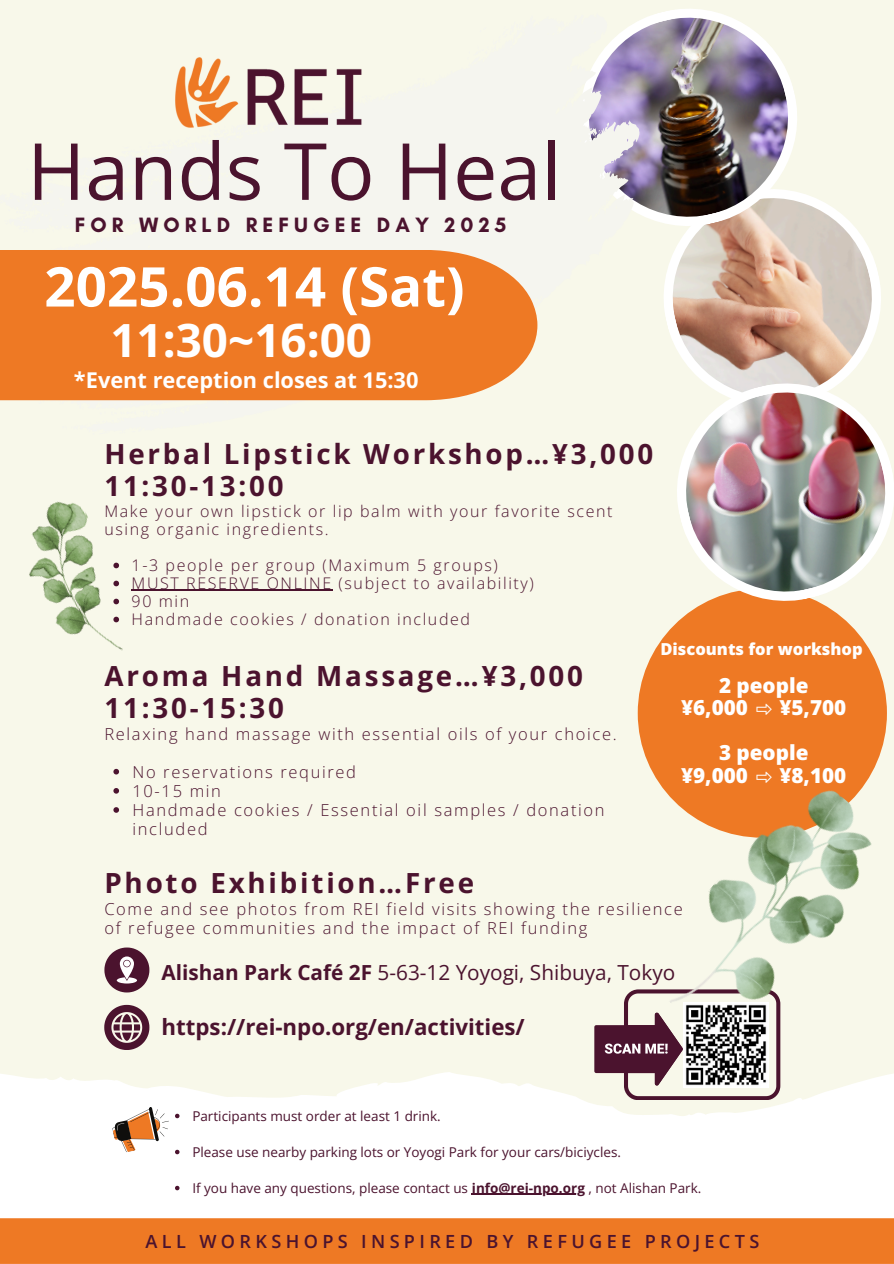
<style>
.page{position:relative;width:894px;height:1264px;background:#fff}
.page>*{position:absolute;margin:0;border:0;box-sizing:border-box;transform-origin:0 0}
.t1{font:78.75px "Open Sans";color:#4b132e}
.t2{font:700 54.75px "Open Sans";color:#fff}
.t3{font:700 45.75px "Open Sans";color:#fff}
.t4{font:700 27.75px "Open Sans";letter-spacing:.1em;color:#4b132e}
.t5{font:700 22.2px "Open Sans";color:#4b132e}
.t6{font:700 21.75px "Open Sans";color:#fff}
.t7{font:700 21.15px "Glacial Indifference";letter-spacing:.24em;color:#4b132e}
.t8{font:20.7px "Open Sans";color:#4b132e}
.t9{font:800 20.7px/22.5px "Open Sans";color:#fff;text-align:center}
.t10{font:600 18.15px "Open Sans";letter-spacing:.24em;color:#4b132e}
.t11{font:300 16.5px/19.2px "Open Sans";letter-spacing:.1em;color:#4b132e}
.t12{font:800 16.5px "Open Sans";color:#fff}
.t13{font:300 16.05px "Open Sans";letter-spacing:.1em;color:#4b132e}
.t14{font:13.5px "Open Sans";color:#4b132e}
.s1{font-family:"Wen Quan Yi Micro Hei";font-weight:400}
.s2{font-weight:700}
</style>
<div class="page">
<div style="left:0;top:0;width:893px;height:1263px;background:#f8f8ea"></div>
<div style="left:637px;top:588px;width:249px;height:249px;background:#ee7924;border-radius:50%"></div>
<img style="left:686px;top:195px;width:195px;height:177px">
<svg style="left:689px;top:372px;width:162px;height:240px"></svg>
<img style="left:677px;top:382px;width:216px;height:219px">
<svg style="left:686px;top:192px;width:122px;height:45px;background:#dbc8bb"></svg>
<img style="left:686px;top:9px;width:111px;height:218px">
<svg style="left:0;top:9px;width:686px;height:466px"></svg>
<svg style="left:113px;top:430px;width:9px;height:4px"></svg>
<svg style="left:92px;top:430px;width:15px;height:6px"></svg>
<svg style="left:62px;top:424px;width:18px;height:7px"></svg>
<svg style="left:131px;top:430px;width:5px;height:3px"></svg>
<svg style="left:14px;top:400px;width:71px;height:10px"></svg>
<svg style="left:99px;top:407px;width:60px;height:16px"></svg>
<img style="left:161px;top:49px;width:214px;height:87px">
<div style="left:0;top:250px;width:537px;height:150px;background:#ee7924"></div>
<img style="left:29px;top:501px;width:103px;height:150px">
<svg style="left:594px;top:989px;width:186px;height:81px"></svg>
<img style="left:637px;top:769px;width:237px;height:284px">
<div style="left:0;top:1070px;width:893px;height:193px;background:#fff"></div>
<svg style="left:104px;top:1004px;width:45px;height:45px"></svg>
<svg style="left:104px;top:947px;width:45px;height:45px"></svg>
<div style="left:0;top:1218px;width:893px;height:45px;background:#ee7924"></div>
<img style="left:683px;top:1002px;width:85px;height:84px">
<svg style="left:113px;top:562px;width:6px;height:6px"></svg>
<svg style="left:113px;top:580px;width:6px;height:6px"></svg>
<hr style="left:132px;top:589px;width:201px;height:2px;background:#4b132e">
<svg style="left:113px;top:598px;width:6px;height:6px"></svg>
<svg style="left:113px;top:616px;width:6px;height:6px"></svg>
<svg style="left:113px;top:768px;width:6px;height:6px"></svg>
<svg style="left:113px;top:788px;width:6px;height:5px"></svg>
<svg style="left:113px;top:807px;width:6px;height:5px"></svg>
<svg style="left:112px;top:1107px;width:67px;height:47px"></svg>
<svg style="left:175px;top:1185px;width:4px;height:5px"></svg>
<hr style="left:472px;top:1193px;width:113px;height:1px;background:#4b132e">
<p class="t1" style="left:27px;top:116px;width:535px">Hands To Heal</p>
<p class="t7" style="left:75px;top:212px;width:432px">FOR WORLD REFUGEE DAY 2025</p>
<h5 class="t2" style="left:44px;top:248px;width:422px">2025.06.14 (Sat)</h5>
<h5 class="t3" style="left:110px;top:307px;width:263px">11:30~16:00</h5>
<p class="t6" style="left:74px;top:365px;width:346px">*Event reception closes at 15:30</p>
<h2 class="t4" style="left:104px;top:434px;width:550px">Herbal Lipstick Workshop…¥3,000</h2>
<h3 class="t4" style="left:104px;top:466px;width:180px">11:30-13:00</h3>
<h5 class="t13" style="left:104px;top:499px;width:509px">Make your own lipstick or lip balm with your favorite scent</h5>
<p class="t13" style="left:104px;top:517px;width:226px">using organic ingredients.</p>
<p class="t13" style="left:132px;top:553px;width:368px">1-3 people per group (Maximum 5 groups)</p>
<p class="t13" style="left:132px;top:571px;width:403px">MUST RESERVE ONLINE (subject to availability)</p>
<p class="t13" style="left:132px;top:589px;width:59px">90 min</p>
<p class="t13" style="left:132px;top:607px;width:340px">Handmade cookies / donation included</p>
<p class="t4" style="left:104px;top:656px;width:480px">Aroma Hand Massage…¥3,000</p>
<p class="t4" style="left:104px;top:688px;width:181px">11:30-15:30</p>
<p class="t11" style="left:104px;top:723px;width:513px">Relaxing hand massage with essential oils of your choice.</p>
<p class="t11" style="left:132px;top:761px;width:225px">No reservations required</p>
<p class="t11" style="left:132px;top:781px;width:90px">10-15 min</p>
<p class="t11" style="left:132px;top:800px;width:473px">Handmade cookies / Essential oil samples / donation included</p>
<p class="t12" style="left:660px;top:637px;width:204px">Discounts for workshop</p>
<h6 class="t9" style="left:681px;top:673px;width:167px">2 people<br>¥6,000 <span class="s1">⇨</span> ¥5,700</h6>
<p class="t9" style="left:681px;top:740px;width:167px">3 people<br>¥9,000 <span class="s1">⇨</span> ¥8,100</p>
<p class="t4" style="left:104px;top:863px;width:371px">Photo Exhibition…Free</p>
<p class="t11" style="left:104px;top:898px;width:579px">Come and see photos from REI field visits showing the resilience of refugee communities and the impact of REI funding</p>
<h4 class="t8" style="left:161px;top:957px;width:515px"><span class="s2">Alishan Park Café 2F</span> 5-63-12 Yoyogi, Shibuya, Tokyo</h4>
<h4 class="t5" style="left:161px;top:1011px;width:364px">https://rei-npo.org/en/activities/</h4>
<p class="t14" style="left:192px;top:1106px;width:250px">Participants must order at least 1 drink.</p>
<p class="t14" style="left:192px;top:1142px;width:430px">Please use nearby parking lots or Yoyogi Park for your cars/biciycles.</p>
<p class="t14" style="left:192px;top:1178px;width:510px">If you have any questions, please contact us <span class="s2">info@rei-npo.org</span> , not Alishan Park.</p>
<p class="t10" style="left:146px;top:1228px;width:615px">ALL WORKSHOPS INSPIRED BY REFUGEE PROJECTS</p>
</div>
